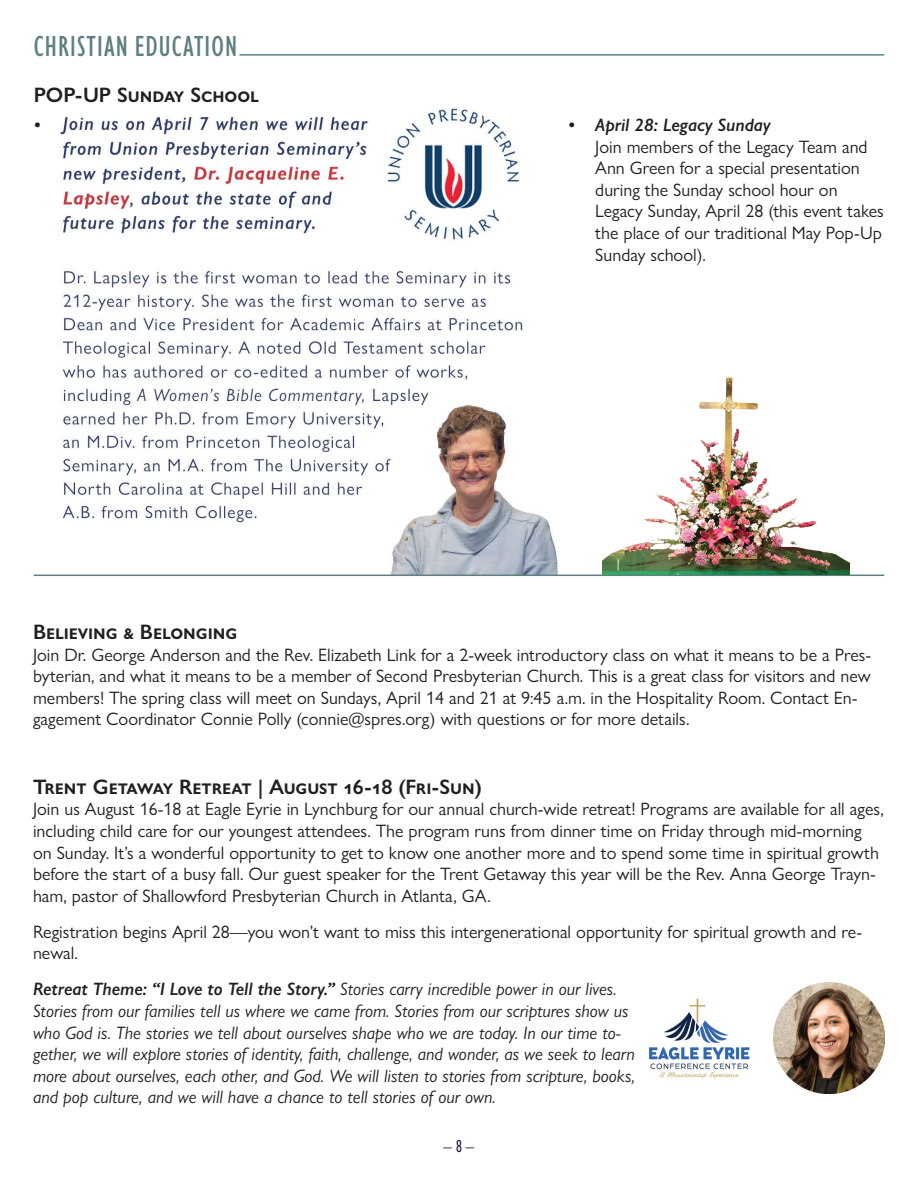
<style>
.page{position:relative;width:918px;height:1188px;background:#fff}
.page>*{position:absolute;margin:0;border:0;box-sizing:border-box;transform-origin:0 0}
.t1{font:500 condensed 30px "Gill Sans Nova";letter-spacing:.04em;color:#5f8080}
.t2{font:600 21px "Gill Sans Nova";color:#231f20}
.t3{font:18px/21.6px "Gill Sans Nova";color:#231f20}
.t4{font:italic 18px/21.6px "Gill Sans Nova";color:#231f20}
.t5{font:italic 600 18px "Gill Sans Nova";color:#231f20}
.t6{font:condensed 18px "Gill Sans Nova";color:#200938}
.s1{font-weight:600}
</style>
<div class="page">
<img style="left:649px;top:998px;width:101px;height:82px">
<img style="left:773px;top:983px;width:111px;height:111px">
<hr style="left:240px;top:54px;width:644px;height:2px;background:#5f8080">
<img style="left:55px;top:108px;width:513px;height:467px">
<hr style="left:34px;top:575px;width:850px;height:1px;background:#5f8080">
<img style="left:603px;top:376px;width:247px;height:199px">
<img style="left:698px;top:402px;width:24px;height:8px">
<h1 class="t1" style="left:34px;top:27px;width:205px">CHRISTIAN EDUCATION</h1>
<p class="t2" style="left:34px;top:82px;width:227px">POP-UP Sunday School</p>
<p class="t5" style="left:568px;top:114px;width:204px">• April 28: Legacy Sunday</p>
<p class="t3" style="left:595px;top:136px;width:290px">Join members of the Legacy Team and Ann Green for a special presentation during the Sunday school hour on Legacy Sunday, April 28 (this event takes the place of our traditional May Pop-Up Sunday school).</p>
<p class="t2" style="left:33px;top:619px;width:206px">Believing &amp; Belonging</p>
<p class="t3" style="left:33px;top:644px;width:840px">Join Dr. George Anderson and the Rev. Elizabeth Link for a 2-week introductory class on what it means to be a Pres&shy;byterian, and what it means to be a member of Second Presbyterian Church. This is a great class for visitors and new members! The spring class will meet on Sundays, April 14 and 21 at 9:45 a.m. in the Hospitality Room. Contact En&shy;gagement Coordinator Connie Polly (connie@spres.org) with questions or for more details.</p>
<p class="t2" style="left:33px;top:774px;width:451px">Trent Getaway Retreat | August 16-18 (Fri-Sun)</p>
<p class="t3" style="left:33px;top:798px;width:852px">Join us August 16-18 at Eagle Eyrie in Lynchburg for our annual church-wide retreat! Programs are available for all ages, including child care for our youngest attendees. The program runs from dinner time on Friday through mid-morning on Sunday. It’s a wonderful opportunity to get to know one another more and to spend some time in spiritual growth before the start of a busy fall. Our guest speaker for the Trent Getaway this year will be the Rev. Anna George Trayn&shy;ham, pastor of Shallowford Presbyterian Church in Atlanta, GA.</p>
<p class="t3" style="left:33px;top:921px;width:831px">Registration begins April 28—you won’t want to miss this intergenerational opportunity for spiritual growth and re&shy;newal.</p>
<p class="t4" style="left:33px;top:978px;width:604px"><span class="s1">Retreat Theme: “I Love to Tell the Story.”</span> Stories carry incredible power in our lives.<br>Stories from our families tell us where we came from. Stories from our scriptures show us who God is. The stories we tell about ourselves shape who we are today. In our time to&shy;gether, we will explore stories of identity, faith, challenge, and wonder, as we seek to learn more about ourselves, each other, and God. We will listen to stories from scripture, books, and pop culture, and we will have a chance to tell stories of our own.</p>
<p class="t6" style="left:444px;top:1134px;width:32px">– 8 –</p>
</div>
